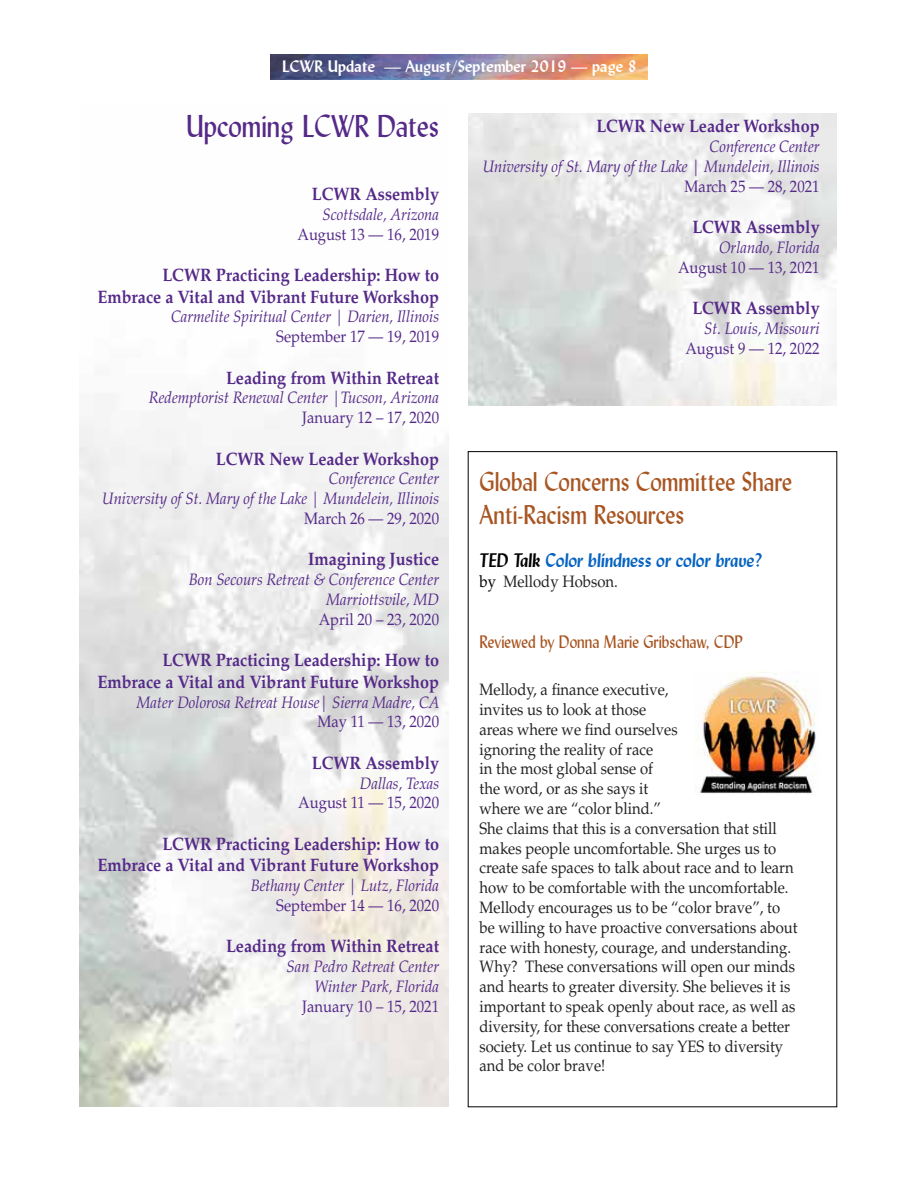
<style>
.page{position:relative;width:918px;height:1188px;background:#fff}
.page>*{position:absolute;margin:0;border:0;box-sizing:border-box;transform-origin:0 0}
.t1{font:31.5px "Lydian BT";color:#552988;scale:.9 1}
.t2{font:27px/32.4px "Lydian BT";color:#a85522;scale:.9 1}
.t3{font:italic 700 19.5px "Lydian BT";color:#0563c1;scale:.9 1}
.t4{font:700 18px/21.6px "Palatino LT Std";color:#552988;text-align:right;scale:.9 1}
.t5{font:18px "Lydian BT";color:#a85522;scale:.9 1}
.t6{font:16.5px/19.8px "Palatino LT Std";color:#222;scale:.9 1}
.t7{font:italic 16.5px/19.8px "Palatino LT Std";color:#552988;text-align:right;scale:.9 1}
.t8{font:16.5px "Palatino LT Std";color:#552988;scale:.9 1}
.t9{font:700 16.5px "Lydian BT";color:#fff}
.s1{color:#000}
</style>
<div class="page">
<img style="left:271px;top:54px;width:377px;height:26px">
<img style="left:697px;top:672px;width:119px;height:122px">
<img style="left:80px;top:421px;width:369px;height:686px">
<img style="left:468px;top:113px;width:369px;height:293px">
<p class="t9" style="left:282px;top:56px;width:356px">LCWR Update — August/September 2019 — page 8</p>
<h1 class="t1" style="left:186px;top:107px;width:283px">Upcoming LCWR Dates</h1>
<p class="t4" style="left:312px;top:183px;width:143px">LCWR Assembly</p>
<p class="t7" style="left:323px;top:205px;width:131px">Scottsdale, Arizona</p>
<p class="t8" style="left:297px;top:224px;width:159px">August 13 — 16, 2019</p>
<p class="t4" style="left:97px;top:264px;width:381px">LCWR Practicing Leadership: How to<br>Embrace a Vital and Vibrant Future Workshop</p>
<p class="t7" style="left:171px;top:307px;width:299px">Carmelite Spiritual Center | Darien, Illinois</p>
<p class="t8" style="left:276px;top:327px;width:183px">September 17 — 19, 2019</p>
<p class="t4" style="left:226px;top:367px;width:238px">Leading from Within Retreat</p>
<p class="t7" style="left:149px;top:388px;width:324px">Redemptorist Renewal Center |Tucson, Arizona</p>
<p class="t8" style="left:302px;top:408px;width:154px">January 12 – 17, 2020</p>
<p class="t4" style="left:216px;top:448px;width:250px">LCWR New Leader Workshop</p>
<p class="t7" style="left:102px;top:469px;width:376px">Conference Center<br>University of St. Mary of the Lake | Mundelein, Illinois</p>
<p class="t8" style="left:304px;top:509px;width:152px">March 26 — 29, 2020</p>
<p class="t4" style="left:308px;top:549px;width:147px">Imagining Justice</p>
<p class="t7" style="left:189px;top:570px;width:280px">Bon Secours Retreat &amp; Conference Center<br>Marriottsvile, MD</p>
<p class="t8" style="left:319px;top:610px;width:135px">April 20 – 23, 2020</p>
<p class="t4" style="left:97px;top:650px;width:381px">LCWR Practicing Leadership: How to<br>Embrace a Vital and Vibrant Future Workshop</p>
<p class="t7" style="left:137px;top:692px;width:338px">Mater Dolorosa Retreat House| Sierra Madre, CA</p>
<p class="t8" style="left:317px;top:712px;width:137px">May 11 — 13, 2020</p>
<p class="t4" style="left:312px;top:752px;width:143px">LCWR Assembly</p>
<p class="t7" style="left:360px;top:773px;width:89px">Dallas, Texas</p>
<p class="t8" style="left:298px;top:793px;width:158px">August 11 — 15, 2020</p>
<p class="t4" style="left:97px;top:833px;width:381px">LCWR Practicing Leadership: How to<br>Embrace a Vital and Vibrant Future Workshop</p>
<p class="t7" style="left:251px;top:876px;width:211px">Bethany Center | Lutz, Florida</p>
<p class="t8" style="left:276px;top:896px;width:183px">September 14 — 16, 2020</p>
<p class="t4" style="left:226px;top:936px;width:238px">Leading from Within Retreat</p>
<p class="t7" style="left:287px;top:957px;width:171px">San Pedro Retreat Center<br>Winter Park, Florida</p>
<p class="t8" style="left:302px;top:997px;width:154px">January 10 – 15, 2021</p>
<p class="t4" style="left:596px;top:116px;width:250px">LCWR New Leader Workshop</p>
<p class="t7" style="left:483px;top:137px;width:376px">Conference Center<br>University of St. Mary of the Lake | Mundelein, Illinois</p>
<p class="t8" style="left:685px;top:177px;width:152px">March 25 — 28, 2021</p>
<p class="t4" style="left:692px;top:216px;width:143px">LCWR Assembly</p>
<p class="t7" style="left:719px;top:238px;width:113px">Orlando, Florida</p>
<p class="t8" style="left:678px;top:258px;width:159px">August 10 — 13, 2021</p>
<p class="t4" style="left:692px;top:297px;width:143px">LCWR Assembly</p>
<p class="t7" style="left:704px;top:319px;width:130px">St. Louis, Missouri</p>
<p class="t8" style="left:685px;top:339px;width:151px">August 9 — 12, 2022</p>
<h2 class="t2" style="left:480px;top:466px;width:349px">Global Concerns Committee Share<br>Anti-Racism Resources</h2>
<p class="t3" style="left:480px;top:548px;width:315px"><span class="s1">TED Talk</span> Color blindness or color brave?</p>
<p class="t6" style="left:480px;top:572px;width:155px"><span class="s1">by</span> Mellody Hobson.</p>
<p class="t5" style="left:480px;top:631px;width:294px">Reviewed by Donna Marie Gribschaw, CDP</p>
<p class="t6" style="left:480px;top:680px;width:355px">Mellody, a finance executive,<br>invites us to look at those<br>areas where we find ourselves<br>ignoring the reality of race<br>in the most global sense of<br>the word, or as she says it<br>where we are “color blind.”<br>She claims that this is a conversation that still makes people uncomfortable. She urges us to create safe spaces to talk about race and to learn how to be comfortable with the uncomfortable.<br>Mellody encourages us to be “color brave”, to be willing to have proactive conversations about race with honesty, courage, and understanding.<br>Why? These conversations will open our minds and hearts to greater diversity. She believes it is important to speak openly about race, as well as diversity, for these conversations create a better society. Let us continue to say YES to diversity and be color brave!</p>
</div>
